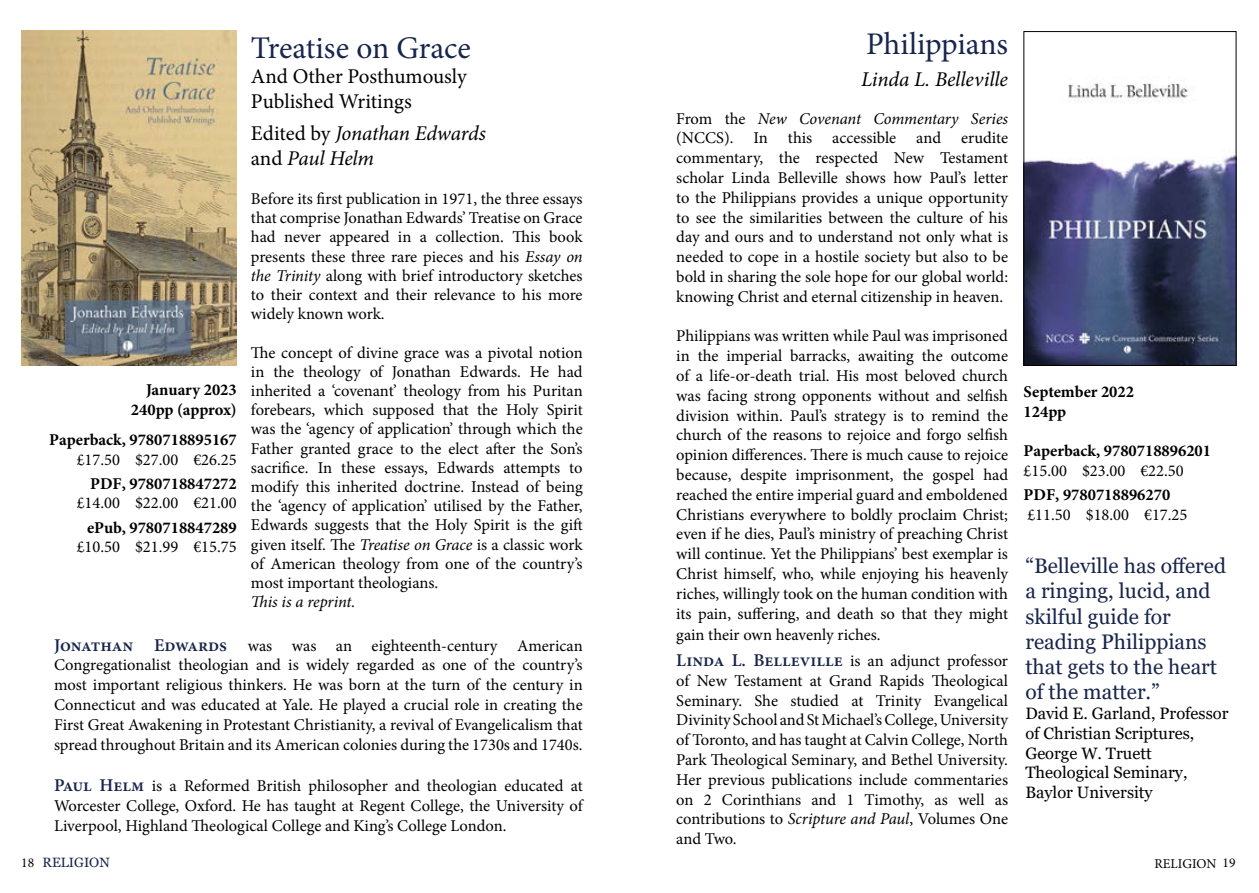
<style>
.page{position:relative;width:1259px;height:893px;background:#fff}
.page>*{position:absolute;margin:0;border:0;box-sizing:border-box;transform-origin:0 0}
.t1{font:31.5px "Minion Pro";letter-spacing:-.01em;color:#18254c}
.t2{font:21px/25.2px "Georgia";color:#18254c}
.t3{font:italic 21px/25.2px "Minion Pro";letter-spacing:-.01em;color:#000}
.t4{font:21px/25.2px "Minion Pro";letter-spacing:-.005em;color:#000}
.t5{font:16.5px/19.8px "Minion Pro";color:#000;text-align:justify}
.t6{font:16.5px/19.8px "Minion Pro";color:#000101;text-align:justify}
.t7{font:700 16.5px/19.8px "Minion Pro";color:#000;text-align:right}
.t8{font:16.5px/19.8px "Georgia";color:#000}
.t9{font:italic 16.5px "Minion Pro";letter-spacing:-.005em;color:#000}
.t10{font:13.5px "Georgia";color:#18254c}
.t11{font:13.5px "Minion Pro";color:#000}
.s1{font-style:normal}
.s2{font-style:italic}
.s3{font-weight:600;font-size:18px;color:#18254c}
.s4{font-family:"Minion Pro";color:#000}
</style>
<div class="page">
<img style="left:21px;top:30px;width:216px;height:336px">
<img style="left:1025px;top:77px;width:209px;height:287px">
<div style="left:1023px;top:31px;width:213px;height:335px;border:1px solid #000"></div>
<p class="t7" style="left:131px;top:379px;width:107px">January 2023<br>240pp (approx)</p>
<p class="t7" style="left:49px;top:429px;width:189px">Paperback, 9780718895167</p>
<p class="t5" style="left:77px;top:449px;width:162px">£17.50 $27.00 €26.25</p>
<p class="t7" style="left:90px;top:473px;width:148px">PDF, 9780718847272</p>
<p class="t5" style="left:77px;top:493px;width:162px">£14.00 $22.00 €21.00</p>
<p class="t7" style="left:87px;top:517px;width:151px">ePub, 9780718847289</p>
<p class="t5" style="left:77px;top:537px;width:162px">£10.50 $21.99 €15.75</p>
<h1 class="t1" style="left:251px;top:27px;width:221px">Treatise on Grace</h1>
<p class="t4" style="left:251px;top:64px;width:217px">And Other Posthumously<br>Published Writings</p>
<p class="t3" style="left:251px;top:120px;width:237px"><span class="s1">Edited by</span> Jonathan Edwards <span class="s1">and</span> Paul Helm</p>
<p class="t5" style="left:251px;top:189px;width:333px;line-height:19.2px">Before its first publication in 1971, the three essays that comprise Jonathan Edwards’ Treatise on Grace had never appeared in a collection. This book presents these three rare pieces and his <span class="s2">Essay on the Trinity</span> along with brief introductory sketches to their context and their relevance to his more widely known work.</p>
<p class="t5" style="left:251px;top:343px;width:333px;line-height:19.2px">The concept of divine grace was a pivotal notion in the theology of Jonathan Edwards. He had inherited a ‘covenant’ theology from his Puritan forebears, which supposed that the Holy Spirit was the ‘agency of application’ through which the Father granted grace to the elect after the Son’s sacrifice. In these essays, Edwards attempts to modify this inherited doctrine. Instead of being the ‘agency of application’ utilised by the Father, Edwards suggests that the Holy Spirit is the gift given itself. The <span class="s2">Treatise on Grace</span> is a classic work of American theology from one of the country’s most important theologians.</p>
<p class="t9" style="left:251px;top:591px;width:106px">This is a reprint.</p>
<p class="t6" style="left:54px;top:635px;width:530px"><span class="s3">Jonathan Edwards</span> was was an eighteenth-century American Congregationalist theologian and is widely regarded as one of the country’s most important religious thinkers. He was born at the turn of the century in Connecticut and was educated at Yale. He played a crucial role in creating the First Great Awakening in Protestant Christianity, a revival of Evangelicalism that spread throughout Britain and its American colonies during the 1730s and 1740s.</p>
<p class="t6" style="left:54px;top:776px;width:530px"><span class="s3">Paul Helm</span> is a Reformed British philosopher and theologian educated at Worcester College, Oxford. He has taught at Regent College, the University of Liverpool, Highland Theological College and King’s College London.</p>
<h1 class="t1" style="left:866px;top:23px;width:143px">Philippians</h1>
<p class="t3" style="left:861px;top:66px;width:148px">Linda L. Belleville</p>
<p class="t5" style="left:676px;top:108px;width:333px">From the <span class="s2">New Covenant Commentary Series </span>(NCCS). In this accessible and erudite commentary, the respected New Testament scholar Linda Belleville shows how Paul’s letter to the Philippians provides a unique opportunity to see the similarities between the culture of his day and ours and to understand not only what is needed to cope in a hostile society but also to be bold in sharing the sole hope for our global world: knowing Christ and eternal citizenship in heaven.</p>
<p class="t5" style="left:676px;top:326px;width:333px">Philippians was written while Paul was imprisoned in the imperial barracks, awaiting the outcome of a life-or-death trial. His most beloved church was facing strong opponents without and selfish division within. Paul’s strategy is to remind the church of the reasons to rejoice and forgo selfish opinion differences. There is much cause to rejoice because, despite imprisonment, the gospel had reached the entire imperial guard and emboldened Christians everywhere to boldly proclaim Christ; even if he dies, Paul’s ministry of preaching Christ will continue. Yet the Philippians’ best exemplar is Christ himself, who, while enjoying his heavenly riches, willingly took on the human condition with its pain, suffering, and death so that they might</p>
<p class="t5" style="left:676px;top:622px;width:333px;line-height:25.8px">gain their own heavenly riches.<br><span class="s3">Linda L. Belleville</span> is an adjunct professor</p>
<p class="t5" style="left:676px;top:671px;width:333px">of New Testament at Grand Rapids Theological Seminary. She studied at Trinity Evangelical Divinity School and St Michael’s College, University of Toronto, and has taught at Calvin College, North Park Theological Seminary, and Bethel University.<br>Her previous publications include commentaries on 2 Corinthians and 1 Timothy, as well as contributions to <span class="s2">Scripture and Paul</span>, Volumes One and Two.</p>
<p class="t7" style="left:1023px;top:382px;width:112px;text-align:left">September 2022<br>124pp</p>
<p class="t7" style="left:1023px;top:441px;width:189px">Paperback, 9780718896201</p>
<p class="t5" style="left:1023px;top:461px;width:162px">£15.00 $23.00 €22.50</p>
<p class="t7" style="left:1023px;top:485px;width:148px">PDF, 9780718896270</p>
<p class="t5" style="left:1027px;top:505px;width:162px">£11.50 $18.00 €17.25</p>
<p class="t2" style="left:1025px;top:554px;width:202px">“Belleville has offered a ringing, lucid, and skilful guide for reading Philippians that gets to the heart of the matter.”</p>
<p class="t8" style="left:1025px;top:704px;width:205px">David E. Garland, Professor of Christian Scriptures,<br>George W. Truett<br>Theological Seminary,<br>Baylor University</p>
<p class="t10" style="left:21px;top:854px;width:90px"><span class="s4">18</span> RELIGION</p>
<p class="t11" style="left:1154px;top:854px;width:82px">RELIGION 19</p>
</div>
